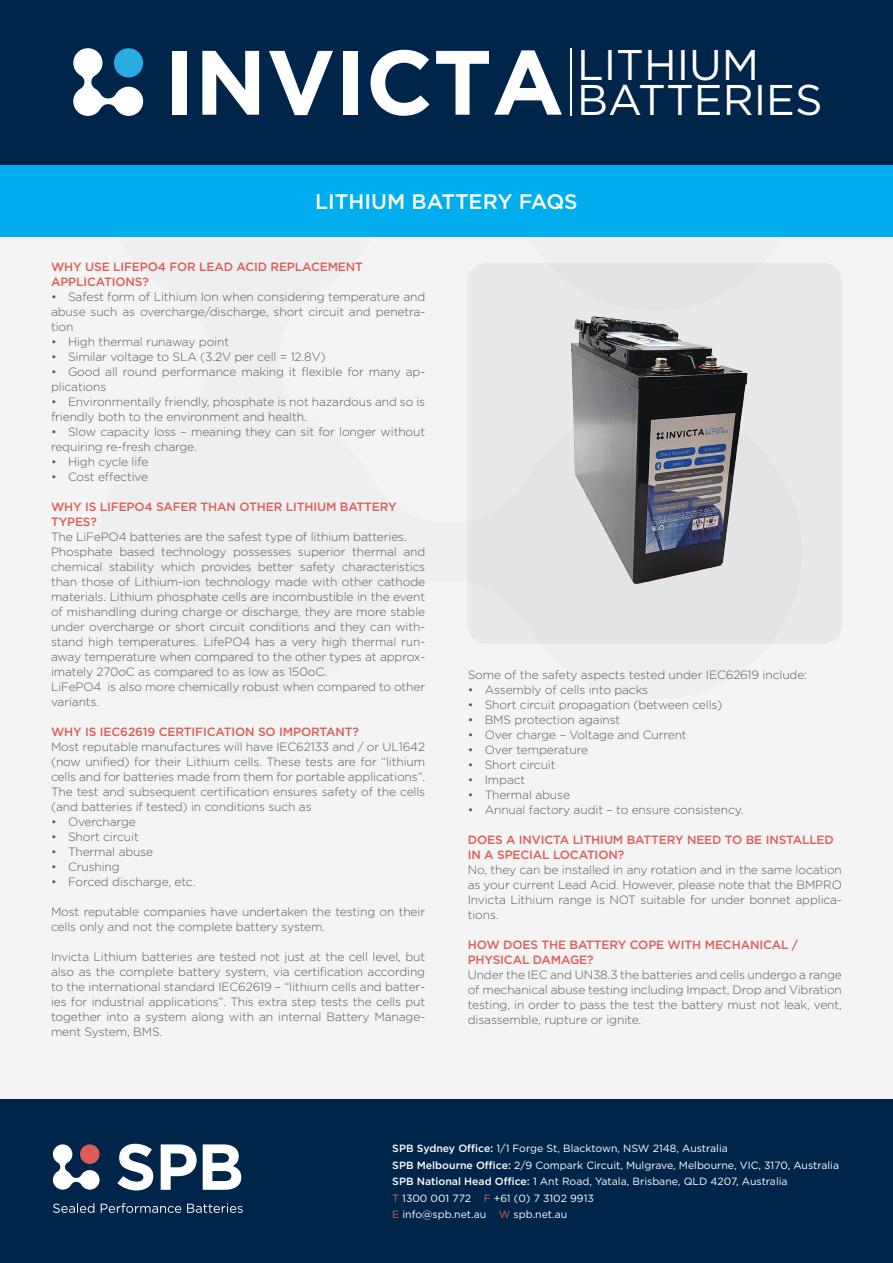
<style>
.page{position:relative;width:893px;height:1263px;background:#fff}
.page>*{position:absolute;margin:0;border:0;box-sizing:border-box;transform-origin:0 0}
.t1{font:42.9px/35.4px "Gotham";color:#fff}
.t2{font:500 21px "Gotham";color:#fff}
.Body{font:300 12px/15px "Gotham";letter-spacing:-.01em;color:#58595b;text-align:justify}
.t3{font:500 12px/15px "Gotham";letter-spacing:-.01em;color:#dc5d58}
.t4{font:10.5px/16.5px "Gotham";color:#fff}
.s1{font-weight:700;font-size:91.2px}
.s2{font-weight:500}
.s3{color:#dc5d58}
</style>
<div class="page">
<div style="left:0;top:0;width:893px;height:1099px;background:#f4f4f5"></div>
<div style="left:0;top:1099px;width:893px;height:164px;background:#00254b"></div>
<svg style="left:117px;top:1144px;width:124px;height:46px"></svg>
<svg style="left:53px;top:1144px;width:47px;height:45px"></svg>
<svg style="left:53px;top:1203px;width:190px;height:10px"></svg>
<div style="left:468px;top:263px;width:374px;height:381px;background:#e8e9ea;border-radius:19px"></div>
<div style="left:0;top:164px;width:893px;height:72px;background:#00aeef"></div>
<img style="left:571px;top:316px;width:177px;height:269px">
<div style="left:0;top:0;width:893px;height:164px;background:#00254b"></div>
<hr style="left:570px;top:49px;width:1px;height:67px;background:#fff">
<svg style="left:73px;top:48px;width:70px;height:68px"></svg>
<p class="t1" style="left:164px;top:46px;width:660px;text-indent:413px">LITHIUM<br><span class="s1">INVICTA</span> BATTERIES</p>
<p class="t2" style="left:315px;top:187px;width:264px">LITHIUM BATTERY FAQS</p>
<p class="t3" style="left:51px;top:259px;width:313px">WHY USE LIFEPO4 FOR LEAD ACID REPLACEMENT</p>
<p class="t3" style="left:51px;top:274px;width:99px">APPLICATIONS?</p>
<p class="Body" style="left:51px;top:289px;width:376px">• Safest form of Lithium Ion when considering temperature and abuse such as overcharge/discharge, short circuit and penetra&shy;tion</p>
<p class="Body" style="left:51px;top:334px;width:180px">• High thermal runaway point</p>
<p class="Body" style="left:51px;top:349px;width:276px">• Similar voltage to SLA (3.2V per cell = 12.8V)</p>
<p class="Body" style="left:51px;top:364px;width:376px">• Good all round performance making it flexible for many ap&shy;plications</p>
<p class="Body" style="left:51px;top:394px;width:376px">• Environmentally friendly, phosphate is not hazardous and so is friendly both to the environment and health.</p>
<p class="Body" style="left:51px;top:424px;width:376px">• Slow capacity loss – meaning they can sit for longer without requiring re-fresh charge.</p>
<p class="Body" style="left:51px;top:454px;width:99px">• High cycle life</p>
<p class="Body" style="left:51px;top:469px;width:99px">• Cost effective</p>
<p class="t3" style="left:51px;top:499px;width:347px">WHY IS LIFEPO4 SAFER THAN OTHER LITHIUM BATTERY<br>TYPES?</p>
<p class="Body" style="left:51px;top:529px;width:357px">The LiFePO4 batteries are the safest type of lithium batteries.</p>
<p class="Body" style="left:51px;top:544px;width:376px">Phosphate based technology possesses superior thermal and chemical stability which provides better safety characteristics than those of Lithium-ion technology made with other cathode materials. Lithium phosphate cells are incombustible in the event of mishandling during charge or discharge, they are more stable under overcharge or short circuit conditions and they can with&shy;stand high temperatures. LifePO4 has a very high thermal run&shy;away temperature when compared to the other types at approx&shy;imately 270oC as compared to as low as 150oC.</p>
<p class="Body" style="left:51px;top:679px;width:376px">LiFePO4 is also more chemically robust when compared to other variants.</p>
<p class="t3" style="left:51px;top:724px;width:310px">WHY IS IEC62619 CERTIFICATION SO IMPORTANT?</p>
<p class="Body" style="left:51px;top:739px;width:376px">Most reputable manufactures will have IEC62133 and / or UL1642 (now unified) for their Lithium cells. These tests are for “lithium cells and for batteries made from them for portable applications”.</p>
<p class="Body" style="left:51px;top:784px;width:376px">The test and subsequent certification ensures safety of the cells (and batteries if tested) in conditions such as</p>
<p class="Body" style="left:51px;top:814px;width:86px">• Overcharge</p>
<p class="Body" style="left:51px;top:829px;width:89px">• Short circuit</p>
<p class="Body" style="left:51px;top:844px;width:104px">• Thermal abuse</p>
<p class="Body" style="left:51px;top:859px;width:70px">• Crushing</p>
<p class="Body" style="left:51px;top:874px;width:146px">• Forced discharge, etc.</p>
<p class="Body" style="left:51px;top:904px;width:376px">Most reputable companies have undertaken the testing on their cells only and not the complete battery system.</p>
<p class="Body" style="left:51px;top:949px;width:376px">Invicta Lithium batteries are tested not just at the cell level, but also as the complete battery system, via certification according to the international standard IEC62619 – “lithium cells and batter&shy;ies for industrial applications”. This extra step tests the cells put together into a system along with an internal Battery Manage&shy;ment System, BMS.</p>
<p class="Body" style="left:468px;top:666px;width:341px">Some of the safety aspects tested under IEC62619 include:</p>
<p class="Body" style="left:468px;top:681px;width:182px">• Assembly of cells into packs</p>
<p class="Body" style="left:468px;top:696px;width:256px">• Short circuit propagation (between cells)</p>
<p class="Body" style="left:468px;top:711px;width:154px">• BMS protection against</p>
<p class="Body" style="left:468px;top:726px;width:220px">• Over charge – Voltage and Current</p>
<p class="Body" style="left:468px;top:741px;width:122px">• Over temperature</p>
<p class="Body" style="left:468px;top:756px;width:89px">• Short circuit</p>
<p class="Body" style="left:468px;top:771px;width:59px">• Impact</p>
<p class="Body" style="left:468px;top:786px;width:104px">• Thermal abuse</p>
<p class="Body" style="left:468px;top:801px;width:277px">• Annual factory audit – to ensure consistency.</p>
<p class="t3" style="left:468px;top:832px;width:368px">DOES A INVICTA LITHIUM BATTERY NEED TO BE INSTALLED<br>IN A SPECIAL LOCATION?</p>
<p class="Body" style="left:468px;top:861px;width:376px">No, they can be installed in any rotation and in the same location as your current Lead Acid. However, please note that the BMPRO Invicta Lithium range is NOT suitable for under bonnet applica&shy;tions.</p>
<p class="t3" style="left:468px;top:937px;width:332px">HOW DOES THE BATTERY COPE WITH MECHANICAL /</p>
<p class="t3" style="left:468px;top:952px;width:127px">PHYSICAL DAMAGE?</p>
<p class="Body" style="left:468px;top:966px;width:376px">Under the IEC and UN38.3 the batteries and cells undergo a range of mechanical abuse testing including Impact, Drop and Vibration testing, in order to pass the test the battery must not leak, vent, disassemble, rupture or ignite.</p>
<p class="t4" style="left:392px;top:1140px;width:448px"><span class="s2">SPB Sydney Office:</span> 1/1 Forge St, Blacktown, NSW 2148, Australia<br><span class="s2">SPB Melbourne Office:</span> 2/9 Compark Circuit, Mulgrave, Melbourne, VIC, 3170, Australia <span class="s2">SPB National Head Office:</span> 1 Ant Road, Yatala, Brisbane, QLD 4207, Australia<br><span class="s3">T</span> 1300 001 772 <span class="s3">F</span> +61 (0) 7 3102 9913<br><span class="s3">E</span> info@spb.net.au <span class="s3">W</span> spb.net.au</p>
</div>
